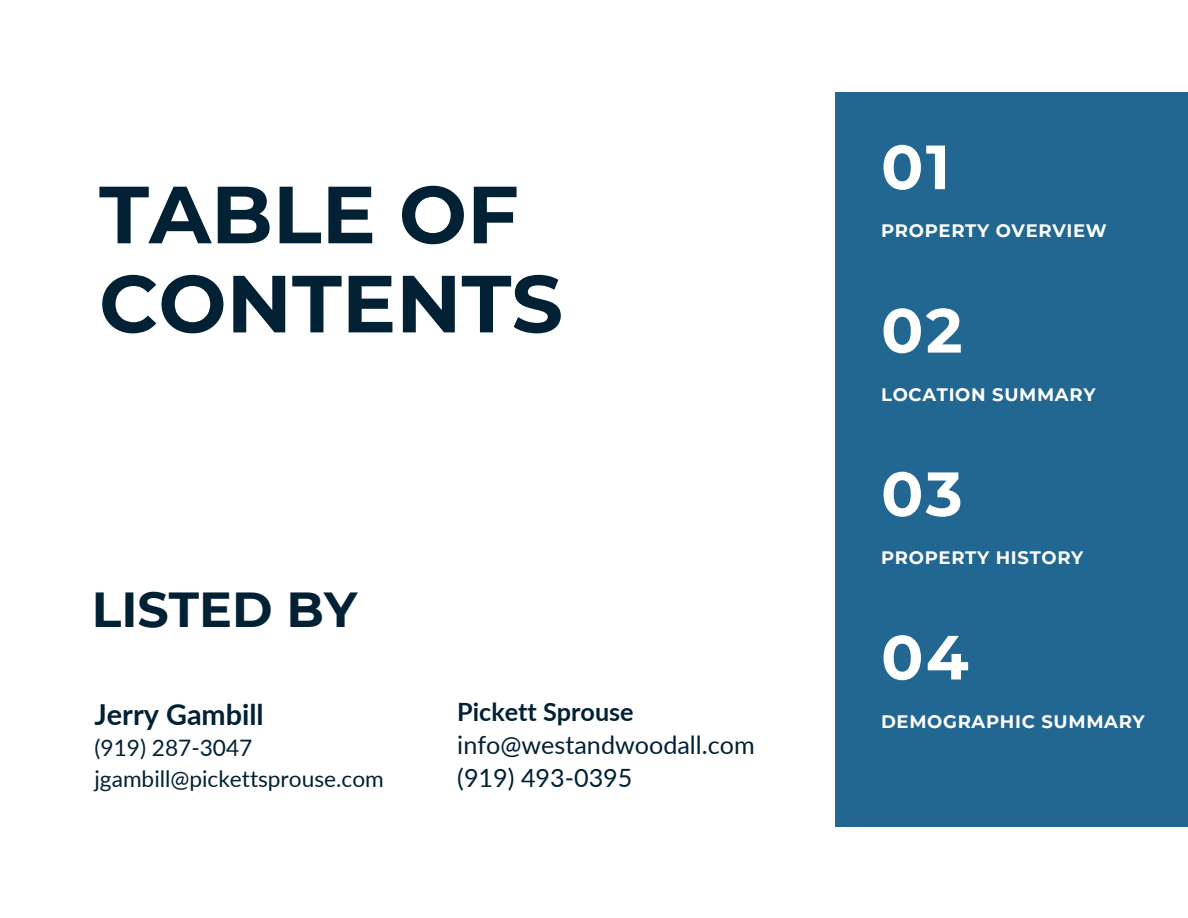
<style>
.page{position:relative;width:1188px;height:918px;background:#fff}
.page>*{position:absolute;margin:0;border:0;box-sizing:border-box;transform-origin:0 0}
.t1{font:700 80.85px/89.1px "Montserrat";color:#022135}
.t2{font:700 62.25px "Montserrat";letter-spacing:.04em;color:#fff}
.t3{font:700 49.05px "Montserrat";color:#022135}
.t4{font:700 28.95px "Lato";color:#022135}
.t5{font:25.2px "Lato";color:#022135}
.t6{font:700 25.2px "Lato";color:#022135}
.t7{font:22.65px "Lato";color:#022135}
.t8{font:700 18px "Montserrat";letter-spacing:.04em;color:#fff}
</style>
<div class="page">
<div style="left:835px;top:92px;width:353px;height:734px;background:#216792"></div>
<h1 class="t1" style="left:99px;top:170px;width:465px">TABLE OF<br>CONTENTS</h1>
<h2 class="t3" style="left:92px;top:579px;width:267px">LISTED BY</h2>
<h5 class="t4" style="left:95px;top:697px;width:171px">Jerry Gambill</h5>
<p class="t7" style="left:95px;top:734px;width:159px">(919) 287-3047</p>
<p class="t7" style="left:95px;top:764px;width:291px">jgambill@pickettsprouse.com</p>
<h3 class="t6" style="left:457px;top:696px;width:178px">Pickett Sprouse</h3>
<h4 class="t5" style="left:457px;top:730px;width:299px">info@westandwoodall.com</h4>
<h4 class="t5" style="left:457px;top:762px;width:177px">(919) 493-0395</h4>
<p class="t2" style="left:881px;top:129px;width:71px">01</p>
<h6 class="t8" style="left:881px;top:220px;width:227px">PROPERTY OVERVIEW</h6>
<p class="t2" style="left:881px;top:292px;width:83px">02</p>
<h6 class="t8" style="left:881px;top:384px;width:216px">LOCATION SUMMARY</h6>
<p class="t2" style="left:881px;top:456px;width:83px">03</p>
<h6 class="t8" style="left:881px;top:547px;width:204px">PROPERTY HISTORY</h6>
<p class="t2" style="left:881px;top:619px;width:89px">04</p>
<h6 class="t8" style="left:881px;top:710px;width:265px">DEMOGRAPHIC SUMMARY</h6>
</div>
